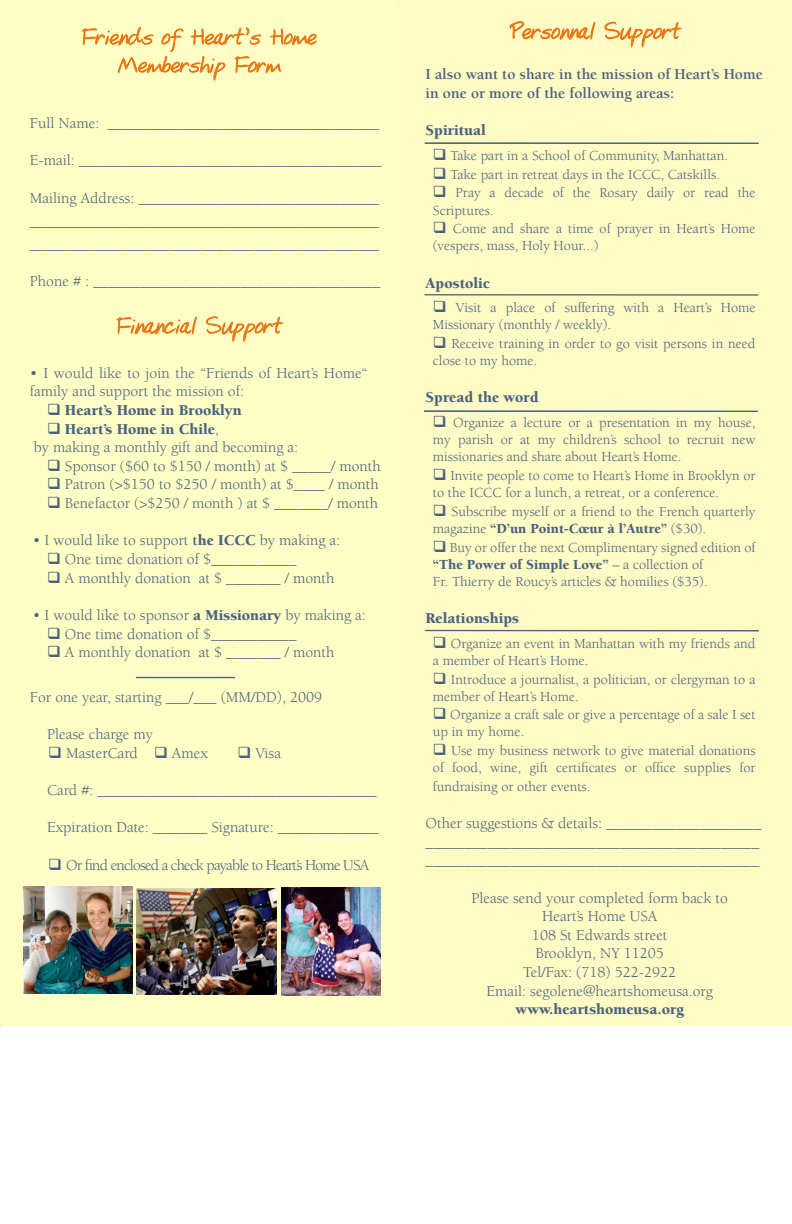
<style>
.page{position:relative;width:792px;height:1224px;background:#fff}
.page>*{position:absolute;margin:0;border:0;box-sizing:border-box;transform-origin:0 0}
.heading_1{font:23.3px "Kyles Hand";color:#ea7410}
.Body_Text{font:15.5px/18.6px "Berkeley";color:#49627f}
.Body_Text-2{font:900 15.5px "Berkeley";color:#49627f}
.t1{font:700 15.5px/18.6px "Berkeley";color:#49627f}
.Body_Text-3{font:15.5px "Berkeley";letter-spacing:-.05em;color:#49627f}
.t2{font:14.2px/17.1px "Berkeley";color:#49627f}
.s1{font-weight:400}
.s2{font-weight:700}
.s3{font-weight:900}
</style>
<div class="page">
<svg style="left:0;top:0;width:2px;height:1027px"></svg>
<div style="left:1px;top:0;width:396px;height:1025px;background:#fefec5"></div>
<svg style="left:81px;top:27px;width:236px;height:54px"></svg>
<svg style="left:116px;top:316px;width:81px;height:19px"></svg>
<svg style="left:206px;top:316px;width:77px;height:26px"></svg>
<img style="left:137px;top:888px;width:139px;height:107px">
<img style="left:281px;top:888px;width:100px;height:108px">
<hr style="left:136px;top:677px;width:99px;height:1px;background:#49627f">
<img style="left:24px;top:887px;width:108px;height:106px">
<div style="left:396px;top:0;width:396px;height:1025px;background:#fffbc5"></div>
<svg style="left:510px;top:21px;width:86px;height:19px"></svg>
<svg style="left:604px;top:22px;width:78px;height:26px"></svg>
<hr style="left:424px;top:294px;width:334px;height:2px;background:#49627f">
<hr style="left:424px;top:411px;width:334px;height:1px;background:#49627f">
<hr style="left:425px;top:143px;width:334px;height:1px;background:#49627f">
<hr style="left:425px;top:630px;width:334px;height:1px;background:#49627f">
<svg style="left:396px;top:0;width:2px;height:1026px"></svg>
<p class="heading_1" style="left:81px;top:21px;width:237px">Friends of Heart’s Home</p>
<p class="heading_1" style="left:117px;top:49px;width:165px">Membership Form</p>
<p class="Body_Text" style="left:30px;top:114px;width:351px">Full Name: ___________________________________</p>
<p class="Body_Text" style="left:30px;top:151px;width:353px">E-mail: _______________________________________</p>
<p class="Body_Text" style="left:30px;top:186px;width:351px;line-height:23.3px">Mailing Address: _______________________________ _____________________________________________</p>
<p class="Body_Text" style="left:30px;top:235px;width:351px">_____________________________________________</p>
<p class="Body_Text" style="left:30px;top:273px;width:352px">Phone # : _____________________________________</p>
<p class="heading_1" style="left:116px;top:309px;width:167px">Financial Support</p>
<p class="Body_Text" style="left:30px;top:364px;width:339px">• I would like to join the “Friends of Heart’s Home“ family and support the mission of:</p>
<p class="Body_Text-2" style="left:47px;top:402px;width:196px">❑ Heart’s Home in Brooklyn</p>
<p class="Body_Text-2" style="left:47px;top:420px;width:173px">❑ Heart’s Home in Chile<span class="s1">,</span></p>
<p class="Body_Text" style="left:34px;top:438px;width:266px">by making a monthly gift and becoming a:</p>
<p class="Body_Text" style="left:47px;top:457px;width:335px">❑ Sponsor ($60 to $150 / month) at $ _____/ month</p>
<p class="Body_Text" style="left:47px;top:476px;width:333px">❑ Patron (&gt;$150 to $250 / month) at $____ / month</p>
<p class="Body_Text" style="left:47px;top:494px;width:333px">❑ Benefactor (&gt;$250 / month ) at $ _______/ month</p>
<p class="Body_Text" style="left:33px;top:531px;width:309px">• I would like to support <span class="s2">t</span><span class="s3">he ICCC</span> by making a:</p>
<p class="Body_Text" style="left:47px;top:550px;width:251px">❑ One time donation of $___________</p>
<p class="Body_Text" style="left:47px;top:569px;width:289px">❑ A monthly donation at $ _______ / month</p>
<p class="Body_Text" style="left:33px;top:606px;width:335px">• I would like to sponsor <span class="s3">a Missionary</span> by making a:</p>
<p class="Body_Text" style="left:47px;top:625px;width:251px">❑ One time donation of $___________</p>
<p class="Body_Text" style="left:47px;top:643px;width:289px">❑ A monthly donation at $ _______ / month</p>
<p class="Body_Text" style="left:30px;top:688px;width:294px">For one year, starting ___/___ (MM/DD), 2009</p>
<p class="Body_Text" style="left:47px;top:725px;width:107px">Please charge my</p>
<p class="Body_Text" style="left:48px;top:744px;width:161px">❑ MasterCard ❑ Amex</p>
<p class="Body_Text" style="left:238px;top:744px;width:45px">❑ Visa</p>
<p class="Body_Text" style="left:47px;top:781px;width:331px">Card #: ____________________________________</p>
<p class="Body_Text" style="left:47px;top:818px;width:333px">Expiration Date: _______ Signature: _____________</p>
<p class="Body_Text-3" style="left:48px;top:856px;width:323px">❑ Or find enclosed a check payable to Heart’s Home USA</p>
<p class="heading_1" style="left:509px;top:15px;width:173px">Personnal Support</p>
<p class="t1" style="left:426px;top:65px;width:339px">I also want to share in the mission of Heart’s Home in one or more of the following areas:</p>
<p class="Body_Text-2" style="left:426px;top:122px;width:62px">Spiritual</p>
<p class="t2" style="left:433px;top:147px;width:297px">❑ Take part in a School of Community, Manhattan.</p>
<p class="t2" style="left:433px;top:166px;width:289px">❑ Take part in retreat days in the ICCC, Catskills.</p>
<p class="t2" style="left:433px;top:185px;width:324px">❑ Pray a decade of the Rosary daily or read the<br>Scriptures.</p>
<p class="t2" style="left:433px;top:220px;width:324px">❑ Come and share a time of prayer in Heart’s Home (vespers, mass, Holy Hour...)</p>
<p class="Body_Text-2" style="left:426px;top:274px;width:66px">Apostolic</p>
<p class="t2" style="left:433px;top:300px;width:324px">❑ Visit a place of suffering with a Heart’s Home<br>Missionary (monthly / weekly).</p>
<p class="t2" style="left:433px;top:335px;width:324px">❑ Receive training in order to go visit persons in need close to my home.</p>
<p class="Body_Text-2" style="left:426px;top:389px;width:115px">Spread the word</p>
<p class="t2" style="left:433px;top:415px;width:324px;text-align:justify">❑ Organize a lecture or a presentation in my house, my parish or at my children’s school to recruit new missionaries and share about Heart’s Home.</p>
<p class="t2" style="left:433px;top:467px;width:324px">❑ Invite people to come to Heart’s Home in Brooklyn or to the ICCC for a lunch, a retreat, or a conference.</p>
<p class="t2" style="left:433px;top:503px;width:324px">❑ Subscribe myself or a friend to the French quarterly magazine <span class="s3">“D’un Point-Cœur à l’Autre”</span> ($30).</p>
<p class="t2" style="left:433px;top:539px;width:324px">❑ Buy or offer the next Complimentary signed edition of <span class="s3">“The Power of Simple Love”</span> – a collection of</p>
<p class="t2" style="left:433px;top:573px;width:276px">Fr. Thierry de Roucy’s articles &amp; homilies ($35).</p>
<p class="Body_Text-2" style="left:426px;top:610px;width:95px">Relationships</p>
<p class="t2" style="left:433px;top:635px;width:324px">❑ Organize an event in Manhattan with my friends and a member of Heart’s Home.</p>
<p class="t2" style="left:433px;top:671px;width:324px">❑ Introduce a journalist, a politician, or clergyman to a member of Heart’s Home.</p>
<p class="t2" style="left:433px;top:707px;width:324px">❑ Organize a craft sale or give a percentage of a sale I set up in my home.</p>
<p class="t2" style="left:433px;top:742px;width:324px">❑ Use my business network to give material donations of food, wine, gift certificates or office supplies for</p>
<p class="t2" style="left:433px;top:778px;width:159px">fundraising or other events.</p>
<p class="Body_Text" style="left:426px;top:814px;width:337px">Other suggestions &amp; details: ____________________ ___________________________________________</p>
<p class="Body_Text" style="left:426px;top:851px;width:335px">___________________________________________</p>
<p class="Body_Text" style="left:471px;top:889px;width:258px">Please send your completed form back to</p>
<p class="Body_Text" style="left:542px;top:907px;width:117px">Heart’s Home USA</p>
<p class="Body_Text" style="left:532px;top:926px;width:137px">108 St Edwards street</p>
<p class="Body_Text" style="left:535px;top:945px;width:130px">Brooklyn, NY 11205</p>
<p class="Body_Text" style="left:523px;top:963px;width:155px">Tel/Fax: (718) 522-2922</p>
<p class="Body_Text" style="left:487px;top:982px;width:228px">Email: segolene@heartshomeusa.org</p>
<p class="Body_Text-2" style="left:516px;top:1001px;width:170px">www.heartshomeusa.org</p>
</div>
